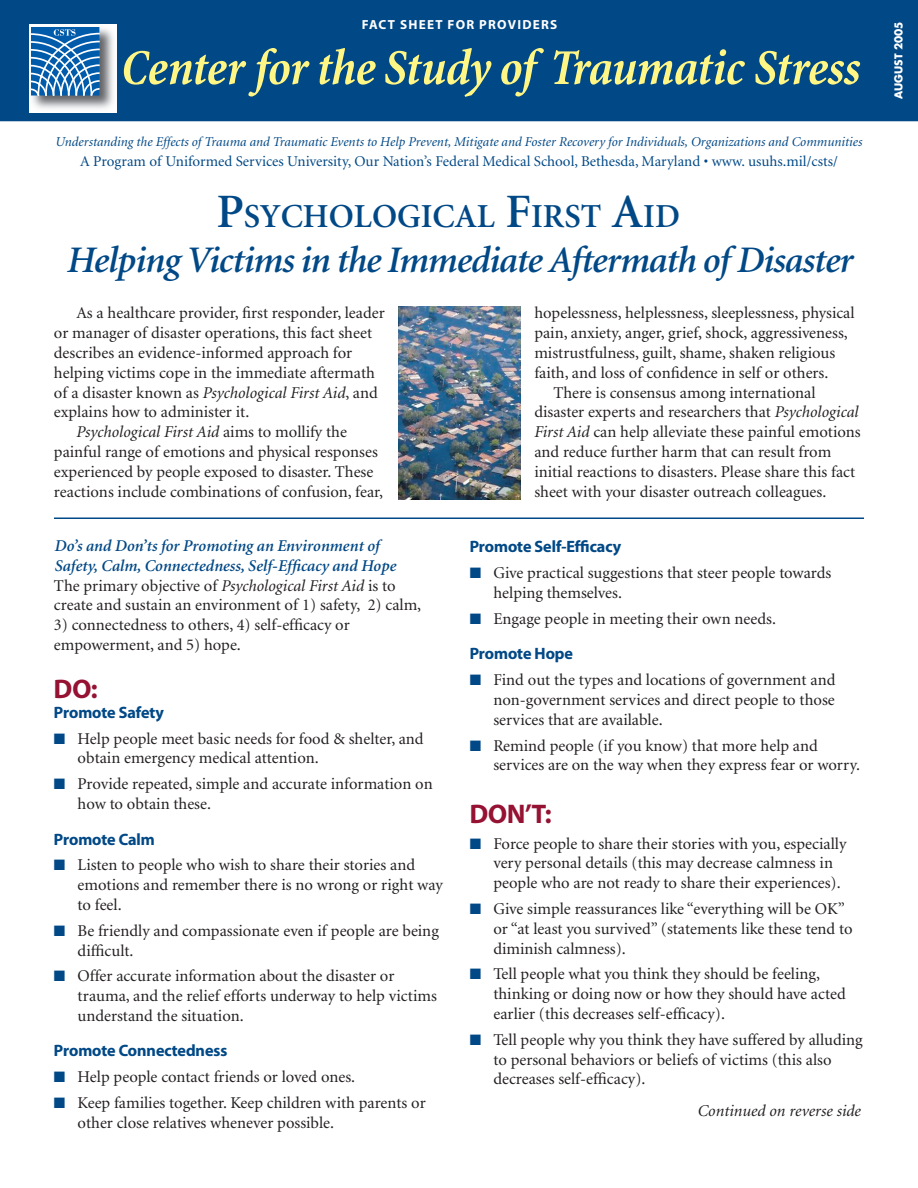
<style>
.page{position:relative;width:918px;height:1188px;background:#fff}
.page>*{position:absolute;margin:0;border:0;box-sizing:border-box;transform-origin:0 0}
.t1{font:italic 700 condensed 51px "Minion";letter-spacing:-.02em;color:#fff685}
.t2{font:italic 600 37.5px "Minion";letter-spacing:-.025em;color:#004886}
.t3{font:600 33.6px "Minion";color:#004886}
.t4{font:27px "Myriad Headline";color:#951233}
.t5{font:16.5px/19.8px "Minion";color:#231f20}
.t6{font:italic 600 16.5px/19.8px "Minion";color:#004886}
.t7{font:16.5px "Myriad Headline";color:#004886}
.t8{font:italic 16.5px "Minion";color:#231f20}
.t9{font:15px "Minion";color:#004886}
.t10{font:italic 13.5px "Minion";color:#004886}
.t11{font:700 13.2px "Myriad Pro";letter-spacing:.095em;color:#fff}
.t12{font:700 10.5px "Futura";color:#fff}
.s1{font-size:48px}
.s2{font-style:italic}
.s3{font-style:normal}
.s4{font-weight:400;font-style:normal;color:#231f20}
.s5{font-weight:400;color:#231f20}
.s6{color:#004886}
</style>
<div class="page">
<img style="left:399px;top:306px;width:122px;height:193px">
<div style="left:0;top:0;width:918px;height:121px;background:#004886"></div>
<div style="left:314px;top:13px;width:291px;height:24px;background:#004886"></div>
<div style="left:326px;top:19px;width:267px;height:25px;background:#004886"></div>
<hr style="left:54px;top:518px;width:810px;height:1px;background:#004886">
<img style="left:29px;top:25px;width:88px;height:88px">
<div style="left:31px;top:27px;width:68px;height:68px;border:1px solid #015bab"></div>
<svg style="left:31px;top:29px;width:68px;height:66px"></svg>
<p class="t11" style="left:362px;top:17px;width:197px">FACT SHEET FOR PROVIDERS</p>
<h1 class="t1" style="left:121px;top:41px;width:741px">Center for the Study of Traumatic Stress</h1>
<p class="t10" style="left:56px;top:135px;width:808px">Understanding the Effects of Trauma and Traumatic Events to Help Prevent, Mitigate and Foster Recovery for Individuals, Organizations and Communities</p>
<p class="t9" style="left:80px;top:153px;width:759px">A Program of Uniformed Services University, Our Nation’s Federal Medical School, Bethesda, Maryland • www. usuhs.mil/csts/</p>
<h3 class="t3" style="left:216px;top:200px;width:465px"><span class="s1">P</span>SYCHOLOGICAL <span class="s1">F</span>IRST <span class="s1">A</span>ID</h3>
<h2 class="t2" style="left:66px;top:242px;width:788px">Helping Victims in the Immediate Aftermath of Disaster</h2>
<p class="t5" style="left:77px;top:304px;width:310px">As a healthcare provider, first responder, leader</p>
<p class="t5" style="left:54px;top:324px;width:320px">or manager of disaster operations, this fact sheet</p>
<p class="t5" style="left:54px;top:343px;width:300px">describes an evidence-informed approach for</p>
<p class="t5" style="left:54px;top:363px;width:322px">helping victims cope in the immediate aftermath</p>
<p class="t5" style="left:54px;top:383px;width:325px">of a disaster known as <span class="s2">Psychological First Aid</span>, and</p>
<p class="t5" style="left:54px;top:403px;width:197px">explains how to administer it.</p>
<p class="t8" style="left:77px;top:424px;width:272px">Psychological First Aid <span class="s3">aims to mollify the</span></p>
<p class="t5" style="left:54px;top:442px;width:325px">painful range of emotions and physical responses</p>
<p class="t5" style="left:54px;top:462px;width:321px">experienced by people exposed to disaster. These</p>
<p class="t5" style="left:54px;top:482px;width:331px">reactions include combinations of confusion, fear,</p>
<p class="t6" style="left:54px;top:536px;width:369px">Do’s and Don’ts for Promoting an Environment of Safety, Calm, Connectedness, Self-Efficacy and Hope <span class="s4">The primary objective of</span> <span class="s5">Psychological First Aid</span> <span class="s4">is to create and sustain an environment of 1) safety, 2) calm,</span></p>
<p class="t5" style="left:54px;top:616px;width:297px">3) connectedness to others, 4) self-efficacy or empowerment, and 5) hope.</p>
<h3 class="t4" style="left:54px;top:675px;width:45px">DO:</h3>
<p class="t7" style="left:54px;top:704px;width:111px">Promote Safety</p>
<p class="t5" style="left:78px;top:729px;width:348px;text-indent:-24px"><span class="s6">■</span> Help people meet basic needs for food &amp; shelter, and obtain emergency medical attention.</p>
<p class="t5" style="left:78px;top:775px;width:357px;text-indent:-24px"><span class="s6">■</span> Provide repeated, simple and accurate information on how to obtain these.</p>
<p class="t7" style="left:54px;top:830px;width:102px">Promote Calm</p>
<p class="t5" style="left:78px;top:856px;width:367px;text-indent:-24px"><span class="s6">■</span> Listen to people who wish to share their stories and emotions and remember there is no wrong or right way to feel.</p>
<p class="t5" style="left:78px;top:921px;width:363px;text-indent:-24px"><span class="s6">■</span> Be friendly and compassionate even if people are being difficult.</p>
<p class="t5" style="left:78px;top:967px;width:361px;text-indent:-24px"><span class="s6">■</span> Offer accurate information about the disaster or trauma, and the relief efforts underway to help victims understand the situation.</p>
<p class="t7" style="left:54px;top:1042px;width:175px">Promote Connectedness</p>
<p class="t5" style="left:54px;top:1068px;width:303px"><span class="s6">■</span> Help people contact friends or loved ones.</p>
<p class="t5" style="left:78px;top:1094px;width:350px;text-indent:-24px"><span class="s6">■</span> Keep families together. Keep children with parents or other close relatives whenever possible.</p>
<p class="t5" style="left:534px;top:304px;width:322px">hopelessness, helplessness, sleeplessness, physical</p>
<p class="t5" style="left:534px;top:324px;width:315px">pain, anxiety, anger, grief, shock, aggressiveness,</p>
<p class="t5" style="left:534px;top:343px;width:303px">mistrustfulness, guilt, shame, shaken religious</p>
<p class="t5" style="left:534px;top:363px;width:296px">faith, and loss of confidence in self or others.</p>
<p class="t5" style="left:553px;top:383px;width:264px">There is consensus among international</p>
<p class="t5" style="left:534px;top:403px;width:326px">disaster experts and researchers that <span class="s2">Psychological</span></p>
<p class="t5" style="left:534px;top:423px;width:328px"><span class="s2">First Aid</span> can help alleviate these painful emotions</p>
<p class="t5" style="left:534px;top:442px;width:298px">and reduce further harm that can result from</p>
<p class="t5" style="left:534px;top:462px;width:322px">initial reactions to disasters. Please share this fact</p>
<p class="t5" style="left:534px;top:482px;width:293px">sheet with your disaster outreach colleagues.</p>
<p class="t7" style="left:470px;top:538px;width:153px">Promote Self-Efficacy</p>
<p class="t5" style="left:493px;top:564px;width:339px;text-indent:-24px"><span class="s6">■</span> Give practical suggestions that steer people towards helping themselves.</p>
<p class="t5" style="left:470px;top:609px;width:308px"><span class="s6">■</span> Engage people in meeting their own needs.</p>
<p class="t7" style="left:470px;top:645px;width:105px">Promote Hope</p>
<p class="t5" style="left:493px;top:671px;width:343px;text-align:justify;text-indent:-24px"><span class="s6">■</span> Find out the types and locations of government and non-government services and direct people to those services that are available.</p>
<p class="t5" style="left:493px;top:736px;width:368px;text-indent:-24px"><span class="s6">■</span> Remind people (if you know) that more help and services are on the way when they express fear or worry.</p>
<h3 class="t4" style="left:470px;top:800px;width:83px">DON’T:</h3>
<p class="t5" style="left:493px;top:834px;width:355px;text-indent:-24px"><span class="s6">■</span> Force people to share their stories with you, especially very personal details (this may decrease calmness in people who are not ready to share their experiences).</p>
<p class="t5" style="left:493px;top:899px;width:361px;text-indent:-24px"><span class="s6">■</span> Give simple reassurances like “everything will be OK” or “at least you survived” (statements like these tend to diminish calmness).</p>
<p class="t5" style="left:493px;top:965px;width:354px;text-indent:-24px"><span class="s6">■</span> Tell people what you think they should be feeling, thinking or doing now or how they should have acted earlier (this decreases self-efficacy).</p>
<p class="t5" style="left:493px;top:1030px;width:371px;text-indent:-24px"><span class="s6">■</span> Tell people why you think they have suffered by alluding to personal behaviors or beliefs of victims (this also decreases self-efficacy).</p>
<p class="t8" style="left:698px;top:1102px;width:165px">Continued on reverse side</p>
<p class="t12" style="left:891px;top:99px;width:79px;rotate:-90deg">AUGUST 2005</p>
</div>
